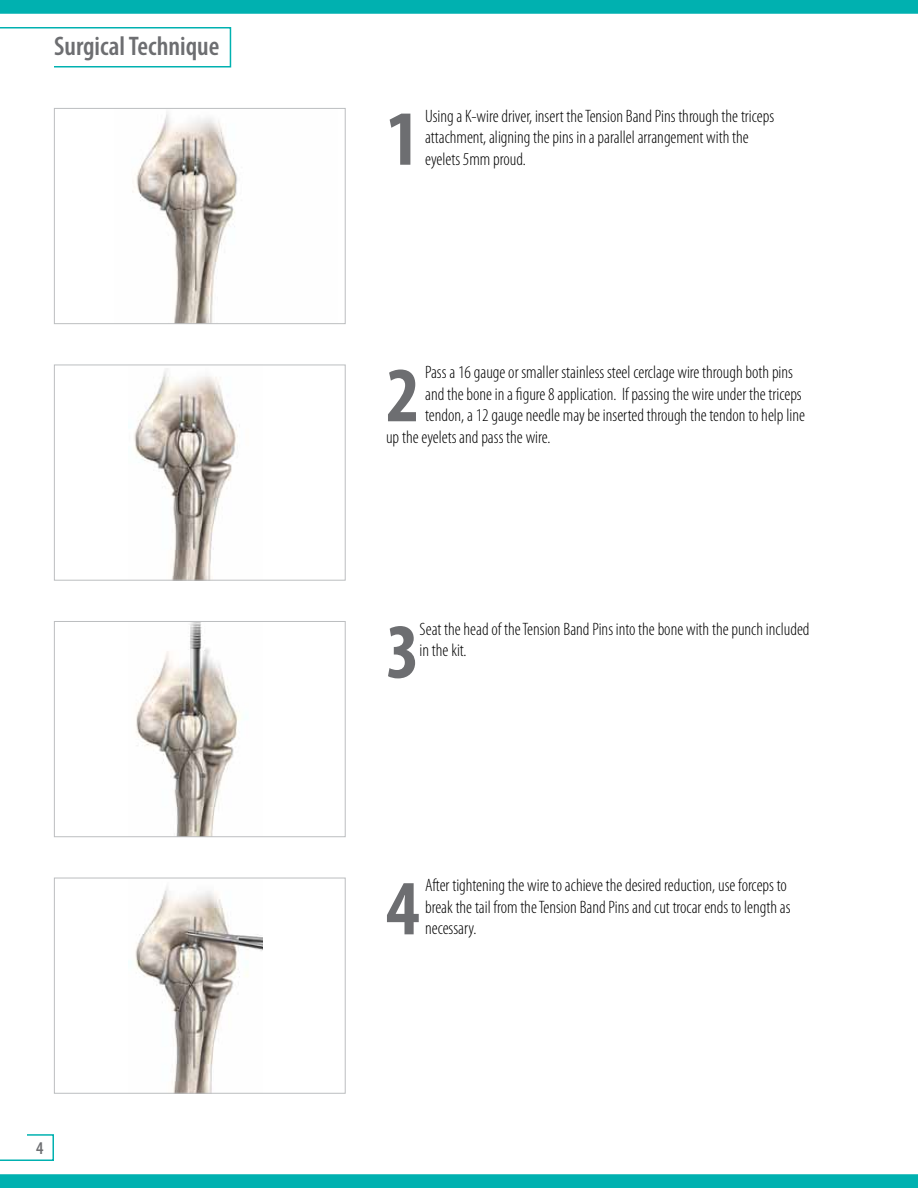
<style>
.page{position:relative;width:918px;height:1188px;background:#fff}
.page>*{position:absolute;margin:0;border:0;box-sizing:border-box;transform-origin:0 0}
.t1{font:700 condensed 78.6px "Myriad Pro";color:#6d6e71}
.t2{font:600 condensed 27px "Myriad Pro";color:#6d6e71}
.t3{font:300 condensed 18px/21.6px "Myriad Pro";color:#000}
.t4{font:600 condensed 18px "Myriad Pro";color:#6d6e71}
</style>
<div class="page">
<svg style="left:0;top:1134px;width:54px;height:27px"></svg>
<svg style="left:0;top:0;width:918px;height:14px;background:#04b2b1"></svg>
<svg style="left:0;top:1174px;width:918px;height:14px;background:#04b2b1"></svg>
<img style="left:132px;top:112px;width:106px;height:210px">
<div style="left:54px;top:108px;width:292px;height:216px;border:1px solid #bcbec0"></div>
<img style="left:134px;top:368px;width:106px;height:211px">
<div style="left:54px;top:365px;width:292px;height:216px;border:1px solid #bcbec0"></div>
<img style="left:136px;top:623px;width:105px;height:212px">
<div style="left:54px;top:621px;width:292px;height:216px;border:1px solid #bcbec0"></div>
<img style="left:135px;top:887px;width:128px;height:205px">
<div style="left:54px;top:878px;width:292px;height:216px;border:1px solid #bcbec0"></div>
<svg style="left:0;top:27px;width:232px;height:41px"></svg>
<h2 class="t2" style="left:54px;top:32px;width:167px">Surgical Technique</h2>
<p class="t4" style="left:36px;top:1138px;width:9px">4</p>
<h1 class="t1" style="left:386px;top:89px;width:35px">1</h1>
<p class="t3" style="left:425px;top:105px;width:351px">Using a K-wire driver, insert the Tension Band Pins through the triceps attachment, aligning the pins in a parallel arrangement with the eyelets 5mm proud.</p>
<h1 class="t1" style="left:386px;top:346px;width:35px">2</h1>
<p class="t3" style="left:425px;top:362px;width:369px">Pass a 16 gauge or smaller stainless steel cerclage wire through both pins</p>
<p class="t3" style="left:425px;top:383px;width:378px">and the bone in a figure 8 application. If passing the wire under the triceps</p>
<p class="t3" style="left:425px;top:405px;width:381px">tendon, a 12 gauge needle may be inserted through the tendon to help line</p>
<p class="t3" style="left:386px;top:427px;width:166px">up the eyelets and pass the wire.</p>
<h1 class="t1" style="left:386px;top:603px;width:35px">3</h1>
<p class="t3" style="left:420px;top:618px;width:391px">Seat the head of the Tension Band Pins into the bone with the punch included in the kit.</p>
<h1 class="t1" style="left:386px;top:859px;width:35px">4</h1>
<p class="t3" style="left:425px;top:875px;width:367px">After tightening the wire to achieve the desired reduction, use forceps to break the tail from the Tension Band Pins and cut trocar ends to length as necessary.</p>
</div>
